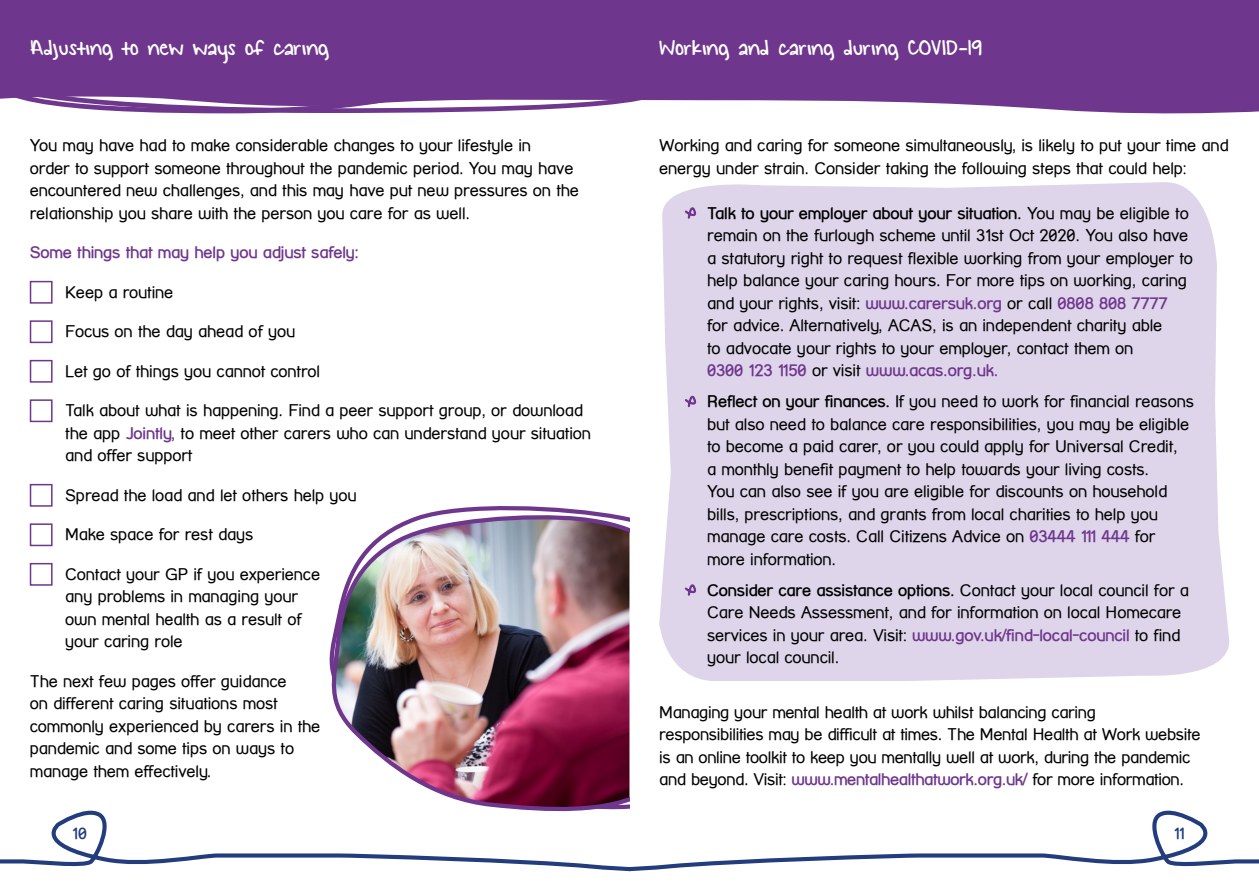
<style>
.page{position:relative;width:1259px;height:893px;background:#fff}
.page>*{position:absolute;margin:0;border:0;box-sizing:border-box;transform-origin:0 0}
.t1{font:24px "KG Small Town Southern Girl";color:#fff}
.t2{font:16.5px/22.5px "Street Corner";letter-spacing:-.01em;color:#000}
.t3{font:700 16.5px "Street Corner";letter-spacing:-.01em;color:#6e368c}
.t4{font:700 15.9px "Street Corner";color:#223c7e}
.s1{font-weight:700;color:#6e368c}
.s2{font-weight:700}
</style>
<div class="page">
<svg style="left:0;top:811px;width:1259px;height:61px"></svg>
<div style="left:0;top:0;width:1259px;height:113px;background:#6e368c"></div>
<div style="left:659px;top:182px;width:570px;height:499px;background:#dfd5eb"></div>
<div style="left:30px;top:281px;width:23px;height:23px;background:#fff;border:2px solid #6e368c"></div>
<div style="left:30px;top:320px;width:23px;height:23px;background:#fff;border:2px solid #6e368c"></div>
<div style="left:30px;top:360px;width:23px;height:23px;background:#fff;border:2px solid #6e368c"></div>
<div style="left:30px;top:399px;width:23px;height:23px;background:#fff;border:2px solid #6e368c"></div>
<div style="left:30px;top:484px;width:23px;height:23px;background:#fff;border:2px solid #6e368c"></div>
<div style="left:30px;top:523px;width:23px;height:23px;background:#fff;border:2px solid #6e368c"></div>
<div style="left:30px;top:563px;width:23px;height:23px;background:#fff;border:2px solid #6e368c"></div>
<svg style="left:683px;top:205px;width:13px;height:15px"></svg>
<svg style="left:683px;top:393px;width:13px;height:16px"></svg>
<svg style="left:683px;top:582px;width:13px;height:15px"></svg>
<svg style="left:425px;top:506px;width:186px;height:8px"></svg>
<img style="left:330px;top:514px;width:299px;height:302px">
<h1 class="t1" style="left:30px;top:35px;width:301px">Adjusting to new ways of caring</h1>
<h1 class="t1" style="left:659px;top:35px;width:324px">Working and caring during COVID-19</h1>
<p class="t2" style="left:30px;top:134px;width:551px">You may have had to make considerable changes to your lifestyle in<br>order to support someone throughout the pandemic period. You may have encountered new challenges, and this may have put new pressures on the relationship you share with the person you care for as well.</p>
<p class="t3" style="left:30px;top:243px;width:330px">Some things that may help you adjust safely:</p>
<p class="t2" style="left:65px;top:281px;width:110px">Keep a routine</p>
<p class="t2" style="left:65px;top:320px;width:232px">Focus on the day ahead of you</p>
<p class="t2" style="left:65px;top:360px;width:257px">Let go of things you cannot control</p>
<p class="t2" style="left:65px;top:399px;width:527px">Talk about what is happening. Find a peer support group, or download the app <span class="s1">Jointly,</span> to meet other carers who can understand your situation and offer support</p>
<p class="t2" style="left:65px;top:484px;width:293px">Spread the load and let others help you</p>
<p class="t2" style="left:65px;top:523px;width:190px">Make space for rest days</p>
<p class="t2" style="left:65px;top:563px;width:256px">Contact your GP if you experience any problems in managing your own mental health as a result of your caring role</p>
<p class="t2" style="left:30px;top:670px;width:292px">The next few pages offer guidance<br>on different caring situations most commonly experienced by carers in the pandemic and some tips on ways to manage them effectively.</p>
<p class="t2" style="left:659px;top:134px;width:571px">Working and caring for someone simultaneously, is likely to put your time and energy under strain. Consider taking the following steps that could help:</p>
<p class="t2" style="left:707px;top:202px;width:487px"><span class="s2">Talk to your employer about your situation.</span> You may be eligible to remain on the furlough scheme until 31st Oct 2020. You also have a statutory right to request flexible working from your employer to help balance your caring hours. For more tips on working, caring and your rights, visit: <span class="s1">www.carersuk.org</span> or call <span class="s1">0808 808 7777<br></span>for advice. Alternatively, ACAS, is an independent charity able<br>to advocate your rights to your employer, contact them on<br><span class="s1">0300 123 1150</span> or visit <span class="s1">www.acas.org.uk.</span></p>
<p class="t2" style="left:707px;top:390px;width:488px"><span class="s2">Reflect on your finances.</span> If you need to work for financial reasons but also need to balance care responsibilities, you may be eligible to become a paid carer, or you could apply for Universal Credit,<br>a monthly benefit payment to help towards your living costs.<br>You can also see if you are eligible for discounts on household bills, prescriptions, and grants from local charities to help you manage care costs. Call Citizens Advice on <span class="s1">03444 111 444</span> for more information.</p>
<p class="t2" style="left:707px;top:579px;width:483px"><span class="s2">Consider care assistance options.</span> Contact your local council for a Care Needs Assessment, and for information on local Homecare services in your area. Visit: <span class="s1">www.gov.uk/find-local-council</span> to find your local council.</p>
<p class="t2" style="left:659px;top:700px;width:543px">Managing your mental health at work whilst balancing caring responsibilities may be difficult at times. The Mental Health at Work website is an online toolkit to keep you mentally well at work, during the pandemic and beyond. Visit: <span class="s1">www.mentalhealthatwork.org.uk/</span> for more information.</p>
<p class="t4" style="left:72px;top:824px;width:16px">10</p>
<p class="t4" style="left:1174px;top:824px;width:12px">11</p>
</div>
